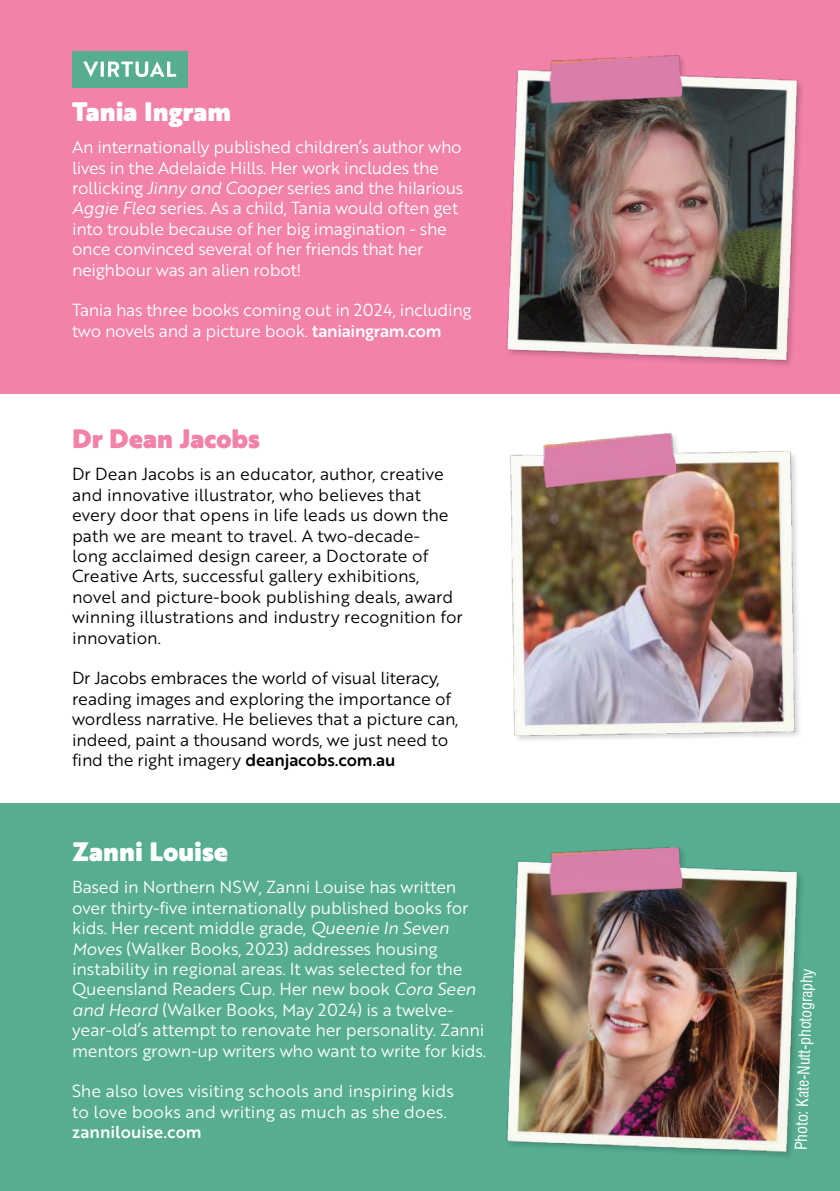
<style>
.page{position:relative;width:840px;height:1191px;background:#fff}
.page>*{position:absolute;margin:0;border:0;box-sizing:border-box;transform-origin:0 0}
.t1{font:900 26px "Brother 1816 Printed";color:#fff}
.t2{font:900 26px "Brother 1816 Printed";color:#f282a9}
.t3{font:17px/20.4px "Brother 1816 Book";letter-spacing:-.01em;color:#fff}
.t4{font:17px/20.4px "Brother 1816 Book";color:#000}
.t5{font:500 17px "Brother 1816 Printed";color:#fff}
.t6{font:condensed 16px "Swiss 721 BT";color:#fff}
.s1{font-family:"Brother 1816 Printed";font-style:italic}
.s2{font-family:"Brother 1816 Printed";font-weight:500}
</style>
<div class="page">
<div style="left:0;top:803px;width:839px;height:388px;background:#56ad91"></div>
<div style="left:0;top:0;width:839px;height:393px;background:#f282a9"></div>
<img style="left:506px;top:55px;width:296px;height:311px">
<img style="left:510px;top:433px;width:289px;height:307px">
<img style="left:506px;top:847px;width:296px;height:309px">
<div style="left:72px;top:51px;width:115px;height:37px;background:#56ad91"></div>
<svg style="left:83px;top:61px;width:93px;height:16px"></svg>
<h1 class="t1" style="left:72px;top:91px;width:160px">Tania Ingram</h1>
<p class="t3" style="left:72px;top:136px;width:392px">An internationally published children’s author who lives in the Adelaide Hills. Her work includes the rollicking <span class="s1">Jinny and Cooper</span> series and the hilarious <span class="s1">Aggie Flea</span> series. As a child, Tania would often get into trouble because of her big imagination - she once convinced several of her friends that her neighbour was an alien robot!</p>
<p class="t3" style="left:72px;top:299px;width:401px">Tania has three books coming out in 2024, including two novels and a picture book. <span class="s2">taniaingram.com</span></p>
<h1 class="t2" style="left:72px;top:418px;width:189px">Dr Dean Jacobs</h1>
<p class="t4" style="left:72px;top:463px;width:392px">Dr Dean Jacobs is an educator, author, creative and innovative illustrator, who believes that every door that opens in life leads us down the path we are meant to travel. A two-decade-<br>long acclaimed design career, a Doctorate of Creative Arts, successful gallery exhibitions, novel and picture-book publishing deals, award winning illustrations and industry recognition for innovation.</p>
<p class="t4" style="left:72px;top:667px;width:388px">Dr Jacobs embraces the world of visual literacy, reading images and exploring the importance of wordless narrative. He believes that a picture can, indeed, paint a thousand words, we just need to find the right imagery <span class="s2">deanjacobs.com.au</span></p>
<h1 class="t1" style="left:72px;top:831px;width:157px">Zanni Louise</h1>
<p class="t3" style="left:72px;top:876px;width:415px">Based in Northern NSW, Zanni Louise has written over thirty-five internationally published books for kids. Her recent middle grade, <span class="s1">Queenie In Seven Moves</span> (Walker Books, 2023) addresses housing instability in regional areas. It was selected for the Queensland Readers Cup. Her new book <span class="s1">Cora Seen and Heard</span> (Walker Books, May 2024) is a twelve&shy;year-old’s attempt to renovate her personality. Zanni mentors grown-up writers who want to write for kids.</p>
<p class="t3" style="left:72px;top:1080px;width:383px">She also loves visiting schools and inspiring kids to love books and writing as much as she does.</p>
<p class="t5" style="left:72px;top:1119px;width:131px">zannilouise.com</p>
<p class="t6" style="left:790px;top:1149px;width:183px;rotate:-88deg">Photo: Kate-Nutt-photography</p>
</div>
